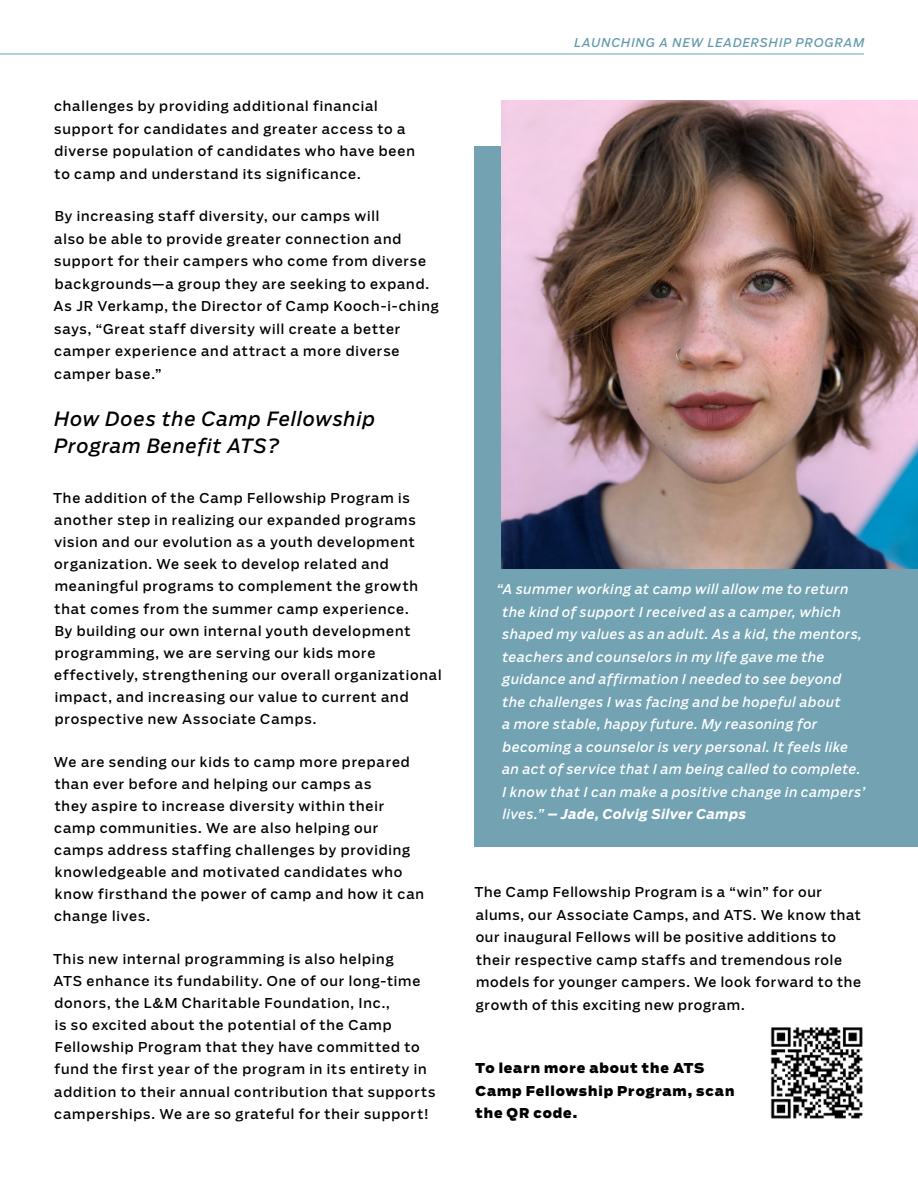
<style>
.page{position:relative;width:918px;height:1188px;background:#fff}
.page>*{position:absolute;margin:0;border:0;box-sizing:border-box;transform-origin:0 0}
.t1{font:italic 19.5px/27px "Salvo Sans";letter-spacing:.045em;color:#000}
.t2{font:13.5px/22.2px "Salvo Sans";letter-spacing:.06em;color:#000}
.t3{font:italic 13.5px/22.5px "Salvo Sans";letter-spacing:.035em;color:#fff}
.t4{font:900 13.5px/22.5px "Salvo Sans";letter-spacing:.065em;color:#000}
.t5{font:italic 12px "Salvo Sans";letter-spacing:.075em;color:#6399ad}
.s1{font-weight:700}
</style>
<div class="page">
<hr style="left:0;top:54px;width:864px;height:1px;background:#73a3b3">
<div style="left:475px;top:147px;width:443px;height:700px;background:#73a3b3"></div>
<img style="left:502px;top:100px;width:416px;height:468px">
<img style="left:770px;top:1027px;width:93px;height:92px">
<p class="t2" style="left:54px;top:95px;width:362px">challenges by providing additional financial support for candidates and greater access to a diverse population of candidates who have been to camp and understand its significance.</p>
<p class="t2" style="left:54px;top:205px;width:387px">By increasing staff diversity, our camps will<br>also be able to provide greater connection and support for their campers who come from diverse backgrounds—a group they are seeking to expand.<br>As JR Verkamp, the Director of Camp Kooch-i-ching says, “Great staff diversity will create a better camper experience and attract a more diverse camper base.”</p>
<h1 class="t1" style="left:55px;top:405px;width:322px">How Does the Camp Fellowship<br>Program Benefit ATS?</h1>
<p class="t2" style="left:53px;top:487px;width:390px">The addition of the Camp Fellowship Program is another step in realizing our expanded programs vision and our evolution as a youth development organization. We seek to develop related and meaningful programs to complement the growth that comes from the summer camp experience.<br>By building our own internal youth development programming, we are serving our kids more effectively, strengthening our overall organizational impact, and increasing our value to current and prospective new Associate Camps.</p>
<p class="t2" style="left:54px;top:750px;width:372px">We are sending our kids to camp more prepared than ever before and helping our camps as<br>they aspire to increase diversity within their camp communities. We are also helping our camps address staffing challenges by providing knowledgeable and motivated candidates who know firsthand the power of camp and how it can change lives.</p>
<p class="t2" style="left:53px;top:948px;width:384px">This new internal programming is also helping<br>ATS enhance its fundability. One of our long-time donors, the L&amp;M Charitable Foundation, Inc.,<br>is so excited about the potential of the Camp Fellowship Program that they have committed to fund the first year of the program in its entirety in addition to their annual contribution that supports camperships. We are so grateful for their support!</p>
<p class="t5" style="left:574px;top:34px;width:292px">LAUNCHING A NEW LEADERSHIP PROGRAM</p>
<p class="t3" style="left:503px;top:578px;width:364px;text-indent:-6px">“A summer working at camp will allow me to return the kind of support I received as a camper, which shaped my values as an adult. As a kid, the mentors, teachers and counselors in my life gave me the guidance and affirmation I needed to see beyond the challenges I was facing and be hopeful about<br>a more stable, happy future. My reasoning for becoming a counselor is very personal. It feels like an act of service that I am being called to complete.<br>I know that I can make a positive change in campers’ lives.” <span class="s1">– Jade, Colvig Silver Camps</span></p>
<p class="t2" style="left:475px;top:881px;width:388px">The Camp Fellowship Program is a “win” for our alums, our Associate Camps, and ATS. We know that our inaugural Fellows will be positive additions to their respective camp staffs and tremendous role models for younger campers. We look forward to the growth of this exciting new program.</p>
<p class="t4" style="left:475px;top:1057px;width:260px">To learn more about the ATS<br>Camp Fellowship Program, scan the QR code.</p>
</div>
